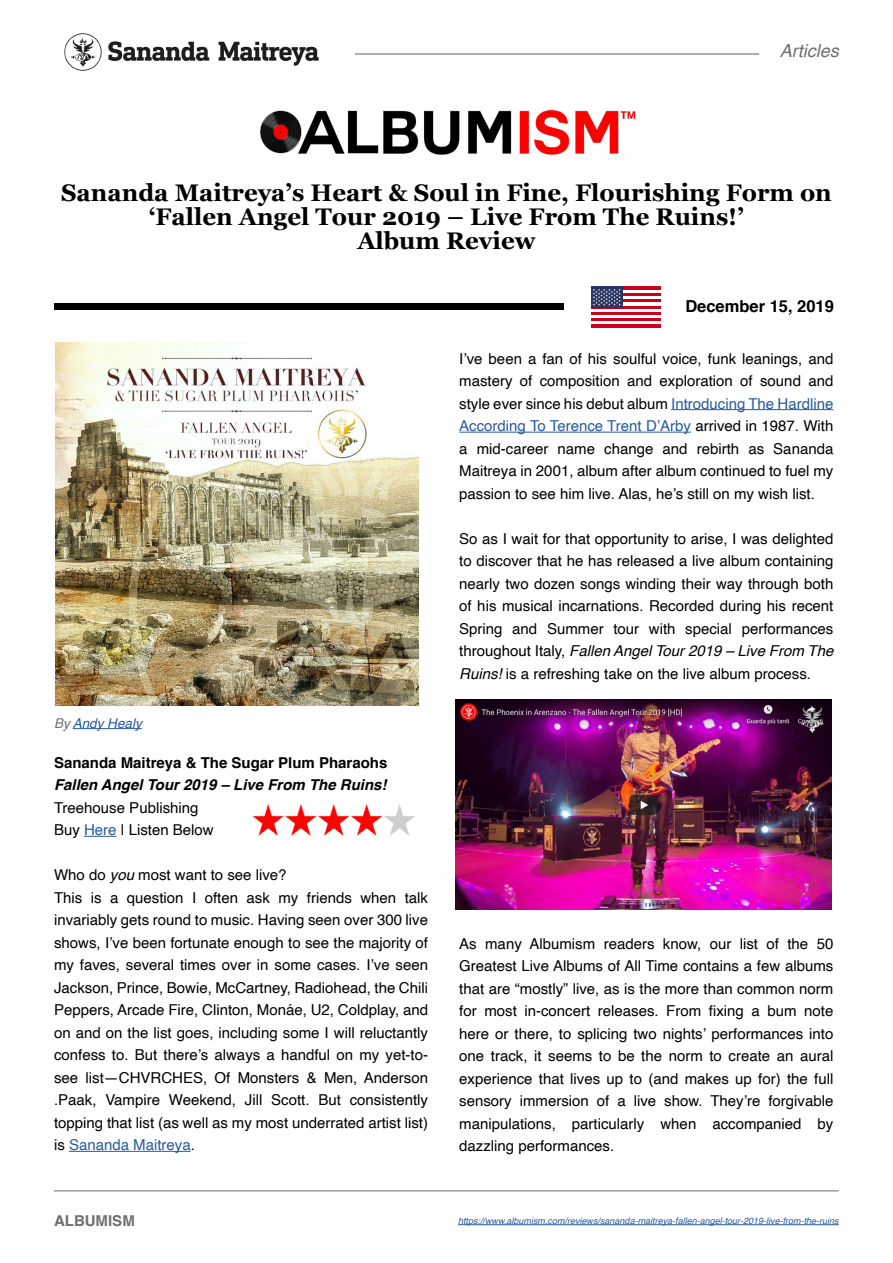
<style>
.page{position:relative;width:893px;height:1263px;background:#fff}
.page>*{position:absolute;margin:0;border:0;box-sizing:border-box;transform-origin:0 0}
.t1{font:700 24px/24px "Georgia";color:#000;text-align:center}
.t2{font:italic 18px "Helvetica";color:#706f6f}
.t3{font:700 16.5px "Helvetica";color:#000}
.t4{font:15px/22.5px "Helvetica";color:#000;text-align:justify}
.t5{font:italic 700 15px "Helvetica";color:#000}
.t6{font:700 15px "Helvetica";color:#000}
.t7{font:700 15px "Helvetica";color:#706f6f}
.t8{font:italic 13.5px "Helvetica";color:#275b9b}
.t9{font:italic 9px "Helvetica";color:#275b9b}
.s1{color:#706f6f}
.s2{color:#275b9b}
.s3{font-style:italic}
</style>
<div class="page">
<hr style="left:671px;top:409px;width:162px;height:1px;background:#275b9b">
<hr style="left:459px;top:432px;width:232px;height:1px;background:#275b9b">
<hr style="left:84px;top:836px;width:33px;height:1px;background:#275b9b">
<hr style="left:69px;top:1151px;width:122px;height:1px;background:#275b9b">
<div style="left:54px;top:303px;width:510px;height:7px;background:#000"></div>
<img style="left:64px;top:33px;width:255px;height:38px">
<hr style="left:73px;top:728px;width:69px;height:1px;background:#275b9b">
<hr style="left:355px;top:53px;width:404px;height:2px;background:#706f6f">
<hr style="left:54px;top:1190px;width:785px;height:1px;background:#706f6f">
<img style="left:260px;top:110px;width:376px;height:44px">
<hr style="left:458px;top:1224px;width:381px;height:1px;background:#275b9b">
<img style="left:55px;top:342px;width:364px;height:363px">
<img style="left:455px;top:699px;width:377px;height:210px">
<hr style="left:591px;top:324px;width:69px;height:3px;background:#cc001c">
<hr style="left:591px;top:318px;width:69px;height:3px;background:#cc001c">
<svg style="left:591px;top:312px;width:69px;height:3px"></svg>
<hr style="left:591px;top:305px;width:69px;height:3px;background:#cc001c">
<hr style="left:591px;top:299px;width:69px;height:3px;background:#cc001c">
<hr style="left:591px;top:293px;width:69px;height:3px;background:#cc001c">
<svg style="left:623px;top:289px;width:37px;height:1px"></svg>
<hr style="left:591px;top:286px;width:69px;height:3px;background:#cc001c">
<div style="left:591px;top:286px;width:32px;height:22px;background:#293661"></div>
<svg style="left:593px;top:289px;width:28px;height:17px"></svg>
<img style="left:252px;top:803px;width:163px;height:33px">
<p class="t2" style="left:780px;top:36px;width:61px">Articles</p>
<h1 class="t1" style="left:61px;top:179px;width:772px">Sananda Maitreya’s Heart &amp; Soul in Fine, Flourishing Form on ‘Fallen Angel Tour 2019 – Live From The Ruins!’<br>Album Review</h1>
<p class="t8" style="left:54px;top:712px;width:89px"><span class="s1">By</span> Andy Healy</p>
<p class="t6" style="left:54px;top:750px;width:335px">Sananda Maitreya &amp; The Sugar Plum Pharaohs</p>
<p class="t5" style="left:54px;top:772px;width:334px">Fallen Angel Tour 2019 – Live From The Ruins!</p>
<p class="t4" style="left:54px;top:797px;width:161px">Treehouse Publishing<br>Buy <span class="s2">Here</span> | Listen Below</p>
<p class="t4" style="left:54px;top:864px;width:376px;text-align:left">Who do <span class="s3">you</span> most want to see live?<br>This is a question I often ask my friends when talk invariably gets round to music. Having seen over 300 live shows, I’ve been fortunate enough to see the majority of my faves, several times over in some cases. I’ve seen Jackson, Prince, Bowie, McCartney, Radiohead, the Chili Peppers, Arcade Fire, Clinton, Monáe, U2, Coldplay, and on and on the list goes, including some I will reluctantly confess to. But there’s always a handful on my yet-to&shy;see list—CHVRCHES, Of Monsters &amp; Men, Anderson .Paak, Vampire Weekend, Jill Scott. But consistently topping that list (as well as my most underrated artist list) is <span class="s2">Sananda Maitreya</span>.</p>
<p class="t3" style="left:685px;top:293px;width:150px">December 15, 2019</p>
<p class="t4" style="left:459px;top:347px;width:376px">I’ve been a fan of his soulful voice, funk leanings, and mastery of composition and exploration of sound and style ever since his debut album <span class="s2">Introducing The Hardline According To Terence Trent D’Arby</span> arrived in 1987. With a mid-career name change and rebirth as Sananda Maitreya in 2001, album after album continued to fuel my passion to see him live. Alas, he’s still on my wish list.</p>
<p class="t4" style="left:459px;top:527px;width:376px">So as I wait for that opportunity to arise, I was delighted to discover that he has released a live album containing nearly two dozen songs winding their way through both of his musical incarnations. Recorded during his recent Spring and Summer tour with special performances throughout Italy, <span class="s3">Fallen Angel Tour 2019 – Live From The Ruins!</span> is a refreshing take on the live album process.</p>
<p class="t4" style="left:459px;top:932px;width:376px">As many Albumism readers know, our list of the 50<br>Greatest Live Albums of All Time contains a few albums that are “mostly” live, as is the more than common norm for most in-concert releases. From fixing a bum note here or there, to splicing two nights’ performances into one track, it seems to be the norm to create an aural experience that lives up to (and makes up for) the full sensory immersion of a live show. They’re forgivable manipulations, particularly when accompanied by dazzling performances.</p>
<p class="t7" style="left:54px;top:1209px;width:82px">ALBUMISM</p>
<p class="t9" style="left:458px;top:1214px;width:382px">https://www.albumism.com/reviews/sananda-maitreya-fallen-angel-tour-2019-live-from-the-ruins</p>
</div>
